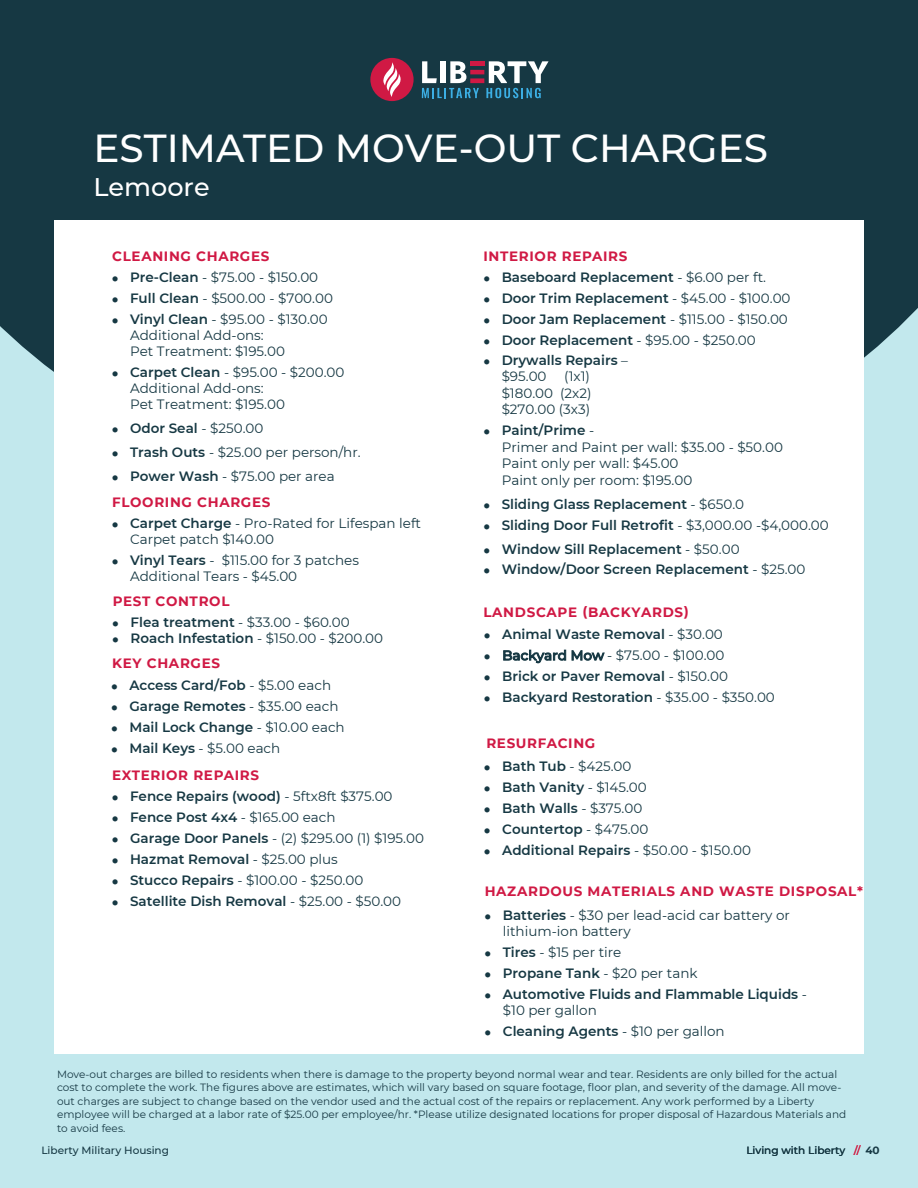
<style>
.page{position:relative;width:918px;height:1188px;background:#fff}
.page>*{position:absolute;margin:0;border:0;box-sizing:border-box;transform-origin:0 0}
.t1{font:500 39px "Montserrat";color:#fff}
.t2{font:500 25.5px "Montserrat";color:#fff}
.t3{font:600 13.5px/24.8px "Montserrat";color:#163843}
.t4{font:13.5px/16.2px "Montserrat";color:#163843}
.t5{font:700 13.5px/25.5px "Montserrat";letter-spacing:.05em;color:#d01944}
.t6{font:700 13.5px "Montserrat";letter-spacing:.05em;color:#d01944}
.t7{font:10.5px/13.5px "Montserrat";color:#163843}
.t8{font:500 10.5px "Montserrat";color:#163843}
.s1{font-family:"Freight Sans Pro"}
.s2{font-weight:600}
.s3{font-family:"Freight Sans Pro";font-weight:400}
.s4{font-weight:400}
.s5{font-family:"Freight Sans Pro";font-weight:400;color:#163843}
.s6{font-weight:600;color:#163843}
.s7{font-weight:400;color:#163843}
.s8{font-weight:700;color:#d01944}
.s9{font-weight:500}
.s10{color:#cf1f46}
.s11{font-weight:700}
</style>
<div class="page">
<div style="left:0;top:176px;width:918px;height:1012px;background:#c2e8ed"></div>
<svg style="left:0;top:0;width:918px;height:502px;background:#234550"></svg>
<div style="left:55px;top:220px;width:809px;height:833px;background:#fff"></div>
<svg style="left:370px;top:58px;width:44px;height:43px;background:#ab3c5a"></svg>
<svg style="left:422px;top:61px;width:127px;height:37px"></svg>
<h1 class="t1" style="left:93px;top:121px;width:676px">ESTIMATED MOVE-OUT CHARGES</h1>
<h2 class="t2" style="left:93px;top:169px;width:118px">Lemoore</h2>
<p class="t5" style="left:112px;top:242px;width:159px">CLEANING CHARGES</p>
<p class="t4" style="left:112px;top:268px;width:208px"><span class="s1">•</span> <span class="s2">Pre-Clean</span> - $75.00 - $150.00</p>
<p class="t4" style="left:112px;top:289px;width:222px"><span class="s1">•</span> <span class="s2">Full Clean</span> - $500.00 - $700.00</p>
<p class="t4" style="left:130px;top:310px;width:199px;text-indent:-18px"><span class="s1">•</span> <span class="s2">Vinyl Clean</span> - $95.00 - $130.00<br>Additional Add-ons:<br>Pet Treatment: $195.00</p>
<p class="t4" style="left:130px;top:364px;width:216px;text-indent:-18px"><span class="s1">•</span> <span class="s2">Carpet Clean</span> - $95.00 - $200.00<br>Additional Add-ons:<br>Pet Treatment: $195.00</p>
<p class="t3" style="left:112px;top:415px;width:153px"><span class="s3">•</span> Odor Seal <span class="s4">- $250.00</span></p>
<p class="t4" style="left:112px;top:444px;width:250px"><span class="s1">•</span> <span class="s2">Trash Outs</span> - $25.00 per person/hr.</p>
<p class="t5" style="left:112px;top:463px;width:224px"><span class="s5">•</span> <span class="s6">Power Wash</span> <span class="s7">- $75.00 per area<br></span>FLOORING CHARGES</p>
<p class="t4" style="left:130px;top:514px;width:293px;text-indent:-18px"><span class="s1">•</span> <span class="s2">Carpet Charge</span> - Pro-Rated for Lifespan left<br>Carpet patch $140.00</p>
<p class="t4" style="left:130px;top:552px;width:230px;text-indent:-18px"><span class="s1">•</span> <span class="s2">Vinyl Tears</span> - $115.00 for 3 patches<br>Additional Tears - $45.00</p>
<p class="t5" style="left:113px;top:588px;width:118px">PEST CONTROL</p>
<p class="t4" style="left:113px;top:614px;width:239px"><span class="s1">•</span> <span class="s2">Flea treatment</span> - $33.00 - $60.00</p>
<p class="t3" style="left:112px;top:626px;width:272px"><span class="s3">•</span> Roach Infestation <span class="s4">- $150.00 - $200.00<br></span><span class="s8">KEY CHARGES</span></p>
<p class="t3" style="left:111px;top:672px;width:221px"><span class="s3">•</span> Access Card/Fob <span class="s4">- $5.00 each</span></p>
<p class="t3" style="left:111px;top:693px;width:229px"><span class="s3">•</span> Garage Remotes <span class="s4">- $35.00 each</span></p>
<p class="t3" style="left:111px;top:714px;width:235px"><span class="s3">•</span> Mail Lock Change <span class="s4">- $10.00 each</span></p>
<p class="t5" style="left:111px;top:734px;width:170px;line-height:26.8px"><span class="s5">•</span> <span class="s6">Mail Keys</span> <span class="s7">- $5.00 each<br></span>EXTERIOR REPAIRS</p>
<p class="t3" style="left:112px;top:783px;width:282px"><span class="s3">•</span> Fence Repairs (wood) <span class="s4">- 5ftx8ft $375.00</span></p>
<p class="t3" style="left:112px;top:804px;width:225px"><span class="s3">•</span> Fence Post 4x4 <span class="s4">- $165.00 each</span></p>
<p class="t4" style="left:112px;top:829px;width:313px"><span class="s1">•</span> <span class="s2">Garage Door Panels</span> - (2) $295.00 (1) $195.00</p>
<p class="t3" style="left:112px;top:846px;width:227px"><span class="s3">•</span> Hazmat Removal <span class="s4">- $25.00 plus</span></p>
<p class="t4" style="left:112px;top:871px;width:253px"><span class="s1">•</span> <span class="s2">Stucco Repairs</span> - $100.00 - $250.00</p>
<p class="t3" style="left:112px;top:888px;width:291px"><span class="s3">•</span> Satellite Dish Removal <span class="s4">- $25.00 - $50.00</span></p>
<p class="t5" style="left:483px;top:242px;width:145px">INTERIOR REPAIRS</p>
<p class="t3" style="left:484px;top:264px;width:284px"><span class="s3">•</span> Baseboard Replacement <span class="s4">- $6.00 per ft.</span></p>
<p class="t3" style="left:484px;top:285px;width:308px"><span class="s3">•</span> Door Trim Replacement <span class="s4">- $45.00 - $100.00</span></p>
<p class="t3" style="left:484px;top:306px;width:306px"><span class="s3">•</span> Door Jam Replacement <span class="s4">- $115.00 - $150.00</span></p>
<p class="t3" style="left:484px;top:327px;width:274px"><span class="s3">•</span> Door Replacement <span class="s4">- $95.00 - $250.00</span></p>
<p class="t3" style="left:502px;top:351px;width:128px;line-height:16.5px;text-indent:-18px"><span class="s3">•</span> Drywalls Repairs <span class="s4">– $95.00</span></p>
<p class="t4" style="left:502px;top:368px;width:91px;text-align:justify;text-indent:63px">(1x1) $180.00 (2x2) $270.00 (3x3)</p>
<p class="t4" style="left:502px;top:422px;width:283px;text-indent:-18px"><span class="s1">•</span> <span class="s2">Paint/Prime</span> -<br>Primer and Paint per wall: $35.00 - $50.00<br>Paint only per wall: $45.00<br>Paint only per room: $195.00</p>
<p class="t3" style="left:484px;top:491px;width:262px"><span class="s3">•</span> Sliding Glass Replacement <span class="s4">- $650.0</span></p>
<p class="t3" style="left:484px;top:512px;width:347px"><span class="s3">•</span> Sliding Door Full Retrofit <span class="s4">- $3,000.00 -$4,000.00</span></p>
<p class="t3" style="left:484px;top:536px;width:257px"><span class="s3">•</span> Window Sill Replacement <span class="s4">- $50.00</span></p>
<p class="t3" style="left:484px;top:557px;width:323px"><span class="s3">•</span> Window/Door Screen Replacement <span class="s4">- $25.00</span></p>
<p class="t5" style="left:483px;top:598px;width:207px">LANDSCAPE (BACKYARDS)</p>
<p class="t3" style="left:484px;top:621px;width:240px"><span class="s3">•</span> Animal Waste Removal <span class="s4">- $30.00</span></p>
<p class="t4" style="left:484px;top:647px;width:242px"><span class="s1">•</span> <span class="s9">Backyard Mow</span> - $75.00 - $100.00</p>
<p class="t3" style="left:484px;top:663px;width:245px"><span class="s3">•</span> Brick or Paver Removal <span class="s4">- $150.00</span></p>
<p class="t3" style="left:484px;top:684px;width:292px"><span class="s3">•</span> Backyard Restoration <span class="s4">- $35.00 - $350.00</span></p>
<p class="t5" style="left:486px;top:730px;width:110px">RESURFACING</p>
<p class="t4" style="left:484px;top:758px;width:149px"><span class="s1">•</span> <span class="s2">Bath Tub</span> - $425.00</p>
<p class="t3" style="left:484px;top:774px;width:164px"><span class="s3">•</span> Bath Vanity <span class="s4">- $145.00</span></p>
<p class="t3" style="left:484px;top:795px;width:160px"><span class="s3">•</span> Bath Walls <span class="s4">- $375.00</span></p>
<p class="t3" style="left:484px;top:816px;width:166px"><span class="s3">•</span> Countertop <span class="s4">- $475.00</span></p>
<p class="t3" style="left:484px;top:837px;width:268px"><span class="s3">•</span> Additional Repairs <span class="s4">- $50.00 - $150.00</span></p>
<p class="t6" style="left:485px;top:882px;width:380px">HAZARDOUS MATERIALS AND WASTE DISPOSAL*</p>
<p class="t4" style="left:503px;top:907px;width:289px;text-indent:-18px"><span class="s1">•</span> <span class="s2">Batteries</span> - $30 per lead-acid car battery or lithium-ion battery</p>
<p class="t4" style="left:485px;top:944px;width:138px"><span class="s1">•</span> <span class="s2">Tires</span> - $15 per tire</p>
<p class="t3" style="left:485px;top:960px;width:214px"><span class="s3">•</span> Propane Tank <span class="s4">- $20 per tank</span></p>
<p class="t3" style="left:503px;top:986px;width:306px;line-height:16.2px;text-indent:-18px"><span class="s3">•</span> Automotive Fluids and Flammable Liquids <span class="s4">- $10 per gallon</span></p>
<p class="t3" style="left:485px;top:1019px;width:241px"><span class="s3">•</span> Cleaning Agents <span class="s4">- $10 per gallon</span></p>
<p class="t7" style="left:57px;top:1067px;width:791px">Move-out charges are billed to residents when there is damage to the property beyond normal wear and tear. Residents are only billed for the actual cost to complete the work. The figures above are estimates, which will vary based on square footage, floor plan, and severity of the damage. All move&shy;out charges are subject to change based on the vendor used and the actual cost of the repairs or replacement. Any work performed by a Liberty employee will be charged at a labor rate of $25.00 per employee/hr. *Please utilize designated locations for proper disposal of Hazardous Materials and to avoid fees.</p>
<p class="t8" style="left:41px;top:1143px;width:129px">Liberty Military Housing</p>
<p class="t8" style="left:746px;top:1143px;width:135px">Living with Liberty <span class="s10">//</span> <span class="s11">40</span></p>
</div>
